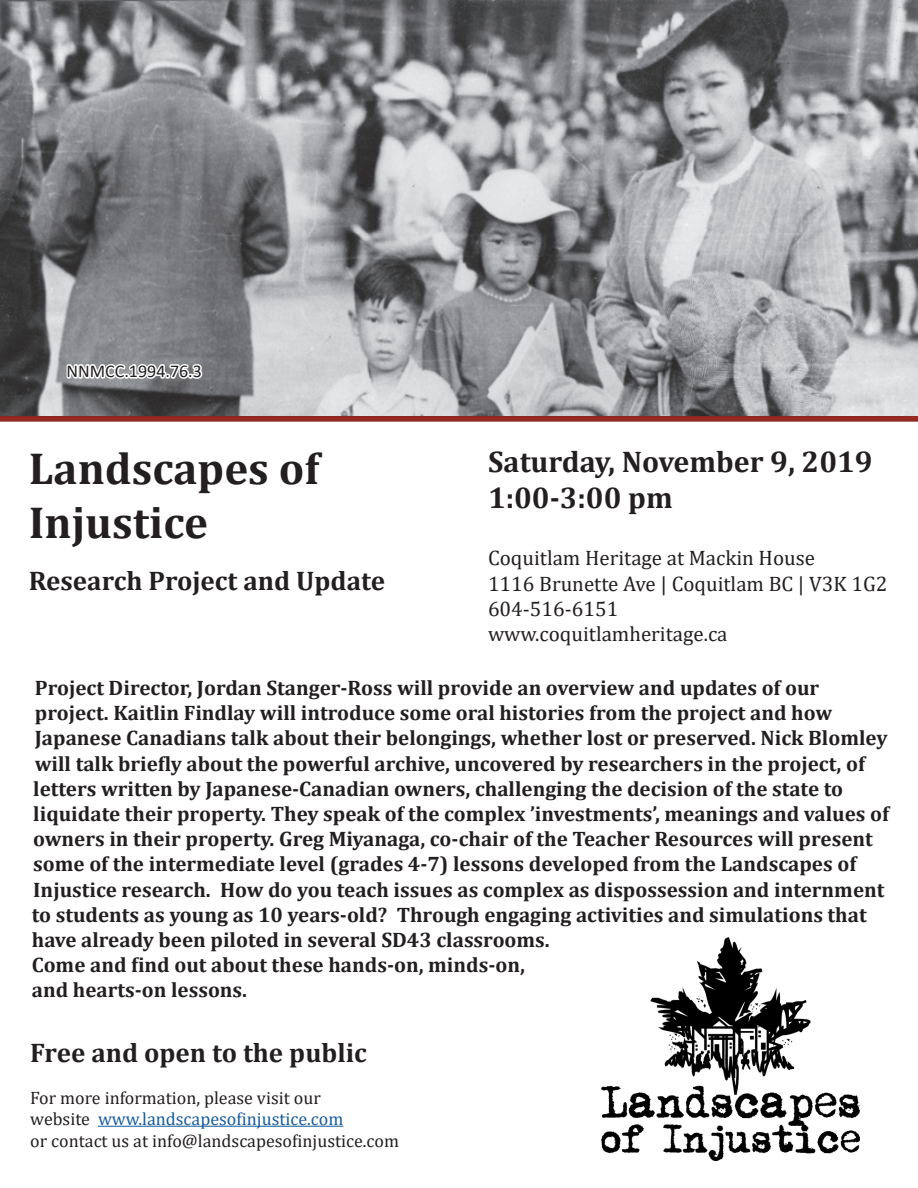
<style>
.page{position:relative;width:918px;height:1188px;background:#fff}
.page>*{position:absolute;margin:0;border:0;box-sizing:border-box;transform-origin:0 0}
.t1{font:700 45px/54px "Cambria";color:#231f20}
.t2{font:700 30px "Cambria";color:#231f20}
.t3{font:700 27px "Cambria";color:#231f20}
.t4{font:700 21px/25.2px "Cambria";color:#231f20}
.t5{font:21px "Cambria";color:#231f20}
.t6{font:18px "Cambria";color:#231f20}
.t7{font:18px "Cambria";color:#175d9e}
.t8{font:18px "Calibri";color:#231f20}
.s1{color:#231f20}
</style>
<div class="page">
<div style="left:0;top:415px;width:918px;height:9px;background:#231f20;opacity:.5"></div>
<hr style="left:98px;top:1126px;width:245px;height:1px;background:#175d9e">
<img style="left:0;top:0;width:918px;height:416px">
<svg style="left:64px;top:351px;width:141px;height:41px"></svg>
<img style="left:602px;top:938px;width:257px;height:223px">
<p class="t8" style="left:67px;top:359px;width:137px">NNMCC.1994.76.3</p>
<p class="t1" style="left:29px;top:440px;width:292px">Landscapes of<br>Injustice</p>
<p class="t3" style="left:29px;top:561px;width:358px">Research Project and Update</p>
<p class="t2" style="left:488px;top:440px;width:386px">Saturday, November 9, 2019</p>
<p class="t2" style="left:488px;top:476px;width:186px">1:00-3:00 pm</p>
<p class="t5" style="left:488px;top:546px;width:329px">Coquitlam Heritage at Mackin House</p>
<p class="t5" style="left:488px;top:571px;width:401px">1116 Brunette Ave | Coquitlam BC | V3K 1G2</p>
<p class="t5" style="left:488px;top:596px;width:132px">604-516-6151</p>
<p class="t5" style="left:488px;top:622px;width:241px">www.coquitlamheritage.ca</p>
<p class="t4" style="left:32px;top:674px;width:859px">Project Director, Jordan Stanger-Ross will provide an overview and updates of our project. Kaitlin Findlay will introduce some oral histories from the project and how Japanese Canadians talk about their belongings, whether lost or preserved. Nick Blomley will talk briefly about the powerful archive, uncovered by researchers in the project, of letters written by Japanese-Canadian owners, challenging the decision of the state to liquidate their property. They speak of the complex ’investments’, meanings and values of owners in their property. Greg Miyanaga, co-chair of the Teacher Resources will present some of the intermediate level (grades 4-7) lessons developed from the Landscapes of Injustice research. How do you teach issues as complex as dispossession and internment to students as young as 10 years-old? Through engaging activities and simulations that have already been piloted in several SD43 classrooms.</p>
<p class="t4" style="left:32px;top:952px;width:495px">Come and find out about these hands-on, minds-on,</p>
<p class="t4" style="left:32px;top:977px;width:217px">and hearts-on lessons.</p>
<p class="t3" style="left:30px;top:1034px;width:338px">Free and open to the public</p>
<p class="t6" style="left:30px;top:1087px;width:292px">For more information, please visit our</p>
<p class="t7" style="left:30px;top:1108px;width:315px"><span class="s1">website</span> www.landscapesofinjustice.com</p>
<p class="t6" style="left:30px;top:1130px;width:370px">or contact us at info@landscapesofinjustice.com</p>
</div>
